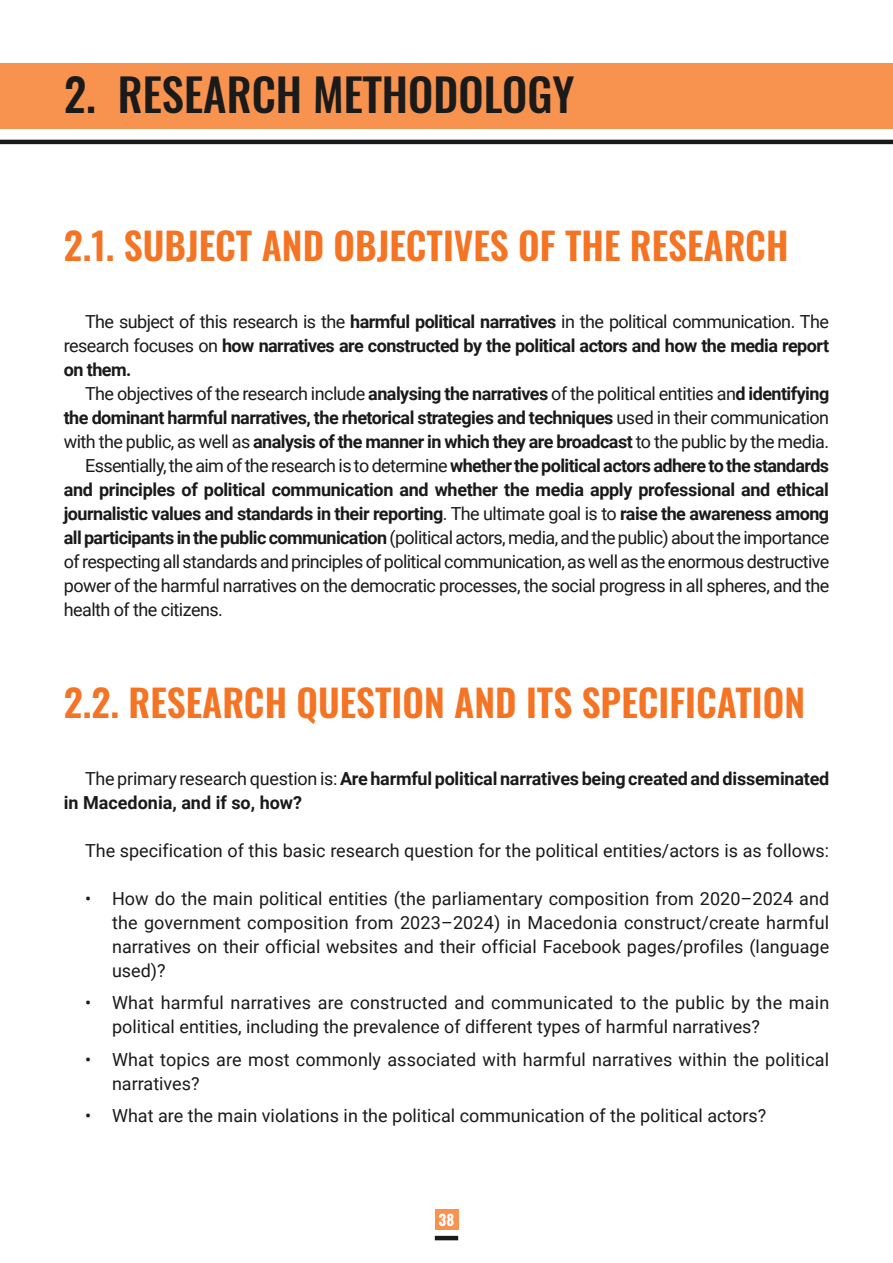
<style>
.page{position:relative;width:893px;height:1263px;background:#fff}
.page>*{position:absolute;margin:0;border:0;box-sizing:border-box;transform-origin:0 0}
.t1{font:500 45px "Oswald";color:#1a1a1a}
.t2{font:600 37.5px "Oswald";color:#f47424}
.t3{font:18px/24px "Roboto";color:#1a1a1a}
.t4{font:700 18px/24px "Roboto";letter-spacing:-.03em;color:#1a1a1a;text-align:justify}
.t5{font:18px "Roboto";letter-spacing:-.03em;color:#1a1a1a}
.t6{font:18px "Roboto";letter-spacing:-.035em;color:#1a1a1a}
.t7{font:700 18px/24px "Roboto";letter-spacing:-.01em;color:#1a1a1a}
.t8{font:700 15px "Oswald";color:#fff}
.s1{font-weight:400}
.s2{font-weight:700}
</style>
<div class="page">
<div style="left:435px;top:1209px;width:23px;height:20px;background:#f7924f"></div>
<hr style="left:435px;top:1236px;width:23px;height:4px;background:#1a1a1a">
<div style="left:0;top:64px;width:893px;height:65px;background:#f7924f"></div>
<hr style="left:0;top:140px;width:893px;height:4px;background:#1a1a1a">
<h1 class="t1" style="left:64px;top:63px;width:512px">2. RESEARCH METHODOLOGY</h1>
<h2 class="t2" style="left:64px;top:226px;width:726px">2.1. SUBJECT AND OBJECTIVES OF THE RESEARCH</h2>
<p class="t4" style="left:64px;top:309px;width:767px;text-indent:21px"><span class="s1">The subject of this research is the</span> harmful political narratives <span class="s1">in the political communication. The research focuses on</span> how narratives are constructed by the political actors and how the media report on them.</p>
<p class="t5" style="left:85px;top:381px;width:746px">The objectives of the research include <span class="s2">analysing the narratives</span> of the political entities an<span class="s2">d identifying</span></p>
<p class="t4" style="left:64px;top:405px;width:767px">the dominant harmful narratives, the rhetorical strategies and techniques <span class="s1">used in their communication</span></p>
<p class="t5" style="left:64px;top:429px;width:767px">with the public, as well as <span class="s2">analysis of the manner in which they are broadcast</span> to the public by the media.</p>
<p class="t4" style="left:85px;top:453px;width:746px"><span class="s1">Essentially, the aim of the research is to determine</span> whether the political actors adhere to the standards</p>
<p class="t4" style="left:64px;top:477px;width:767px">and principles of political communication and whether the media apply professional and ethical</p>
<p class="t4" style="left:64px;top:501px;width:767px">journalistic values and standards in their reporting<span class="s1">. The ultimate goal is to</span> raise the awareness among</p>
<p class="t6" style="left:64px;top:525px;width:767px"><span class="s2">all participants in the public communication</span> (political actors, media, and the public) about the importance</p>
<p class="t6" style="left:64px;top:549px;width:767px">of respecting all standards and principles of political communication, as well as the enormous destructive</p>
<p class="t5" style="left:64px;top:573px;width:767px">power of the harmful narratives on the democratic processes, the social progress in all spheres, and the</p>
<p class="t5" style="left:64px;top:597px;width:161px">health of the citizens.</p>
<h2 class="t2" style="left:64px;top:683px;width:743px">2.2. RESEARCH QUESTION AND ITS SPECIFICATION</h2>
<p class="t7" style="left:64px;top:765px;width:767px;text-indent:21px"><span class="s1">The primary research question is:</span> Are harmful political narratives being created and disseminated in Macedonia, and if so, how?</p>
<p class="t3" style="left:85px;top:837px;width:746px">The specification of this basic research question for the political entities/actors is as follows:</p>
<p class="t3" style="left:112px;top:885px;width:719px;text-align:justify;text-indent:-27px">• How do the main political entities (the parliamentary composition from 2020–2024 and the government composition from 2023–2024) in Macedonia construct/create harmful narratives on their official websites and their official Facebook pages/profiles (language used)?</p>
<p class="t3" style="left:112px;top:990px;width:719px;text-indent:-27px">• What harmful narratives are constructed and communicated to the public by the main political entities, including the prevalence of different types of harmful narratives?</p>
<p class="t3" style="left:112px;top:1046px;width:719px;text-indent:-27px">• What topics are most commonly associated with harmful narratives within the political narratives?</p>
<p class="t3" style="left:85px;top:1103px;width:683px">• What are the main violations in the political communication of the political actors?</p>
<p class="t8" style="left:439px;top:1209px;width:17px">38</p>
</div>
